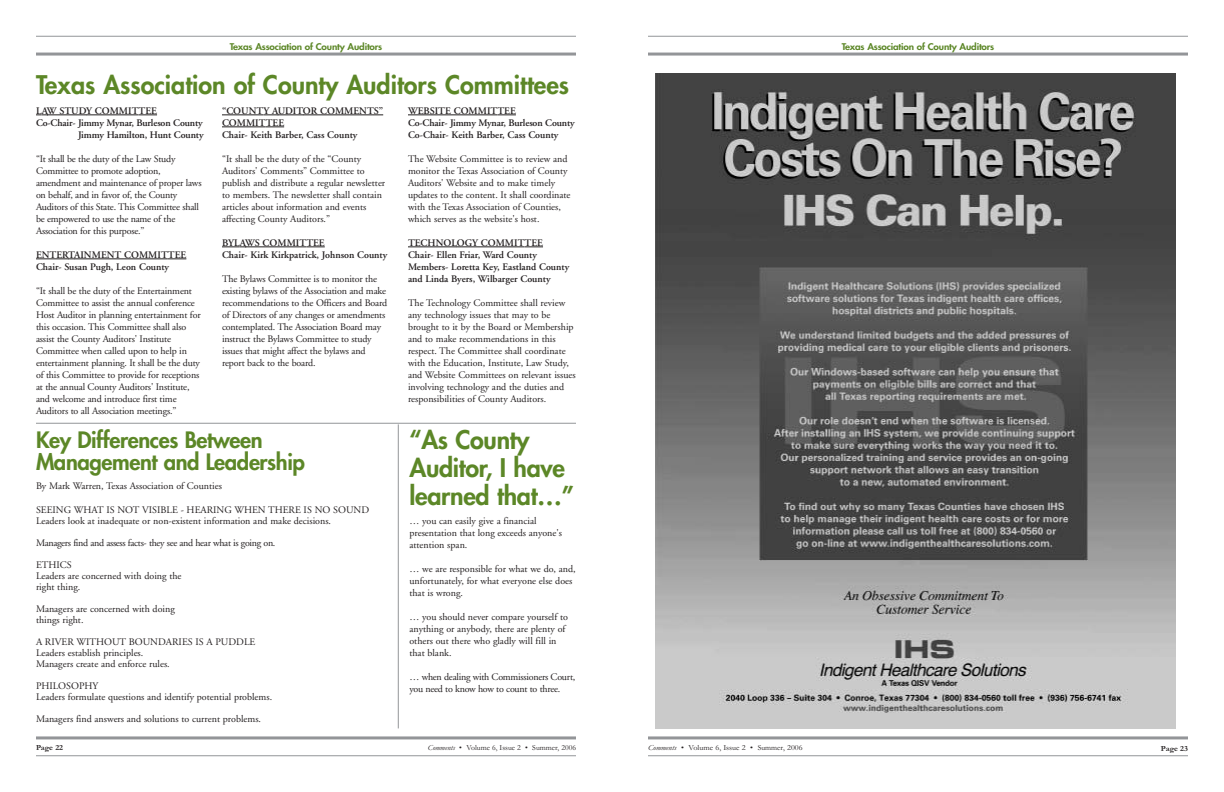
<style>
.page{position:relative;width:1224px;height:792px;background:#fff}
.page>*{position:absolute;margin:0;border:0;box-sizing:border-box;transform-origin:0 0}
.t1{font:800 25px/28px "Futura";color:#5c8727}
.t2{font:800 22px/22px "Futura";letter-spacing:-.02em;color:#5c8727}
.t3{font:10px/12px "Adobe Garamond";color:#231f20}
.t4{font:600 10px/12px "Adobe Garamond";color:#231f20}
.t5{font:10px/12px "Adobe Garamond";letter-spacing:-.02em;color:#231f20}
.t6{font:10px/12px "Adobe Garamond";letter-spacing:-.025em;color:#231f20}
.t7{font:10px "Adobe Garamond";letter-spacing:-.03em;color:#231f20}
.t8{font:800 9px "Futura";letter-spacing:-.02em;color:#5c8727;scale:1.1 1}
.t9{font:7.8px "Garamond";color:#231f20}
.t10{font:7.8px "Garamond";color:#231f20;scale:1.05 1}
.t11{font:700 7.8px "Garamond";color:#231f20;scale:1.05 1}
.s1{font-style:italic}
</style>
<div class="page">
<hr style="left:36px;top:36px;width:540px;height:1px;background:#939598">
<hr style="left:36px;top:53px;width:540px;height:3px;background:#939598">
<hr style="left:36px;top:756px;width:540px;height:1px;background:#939598">
<hr style="left:36px;top:736px;width:540px;height:3px;background:#939598">
<hr style="left:648px;top:36px;width:540px;height:1px;background:#939598">
<hr style="left:648px;top:53px;width:540px;height:3px;background:#939598">
<hr style="left:648px;top:756px;width:540px;height:1px;background:#939598">
<hr style="left:648px;top:736px;width:540px;height:3px;background:#939598">
<img style="left:655px;top:73px;width:520px;height:656px">
<hr style="left:36px;top:423px;width:540px;height:1px;background:#939598">
<hr style="left:398px;top:424px;width:1px;height:304px;background:#939598">
<hr style="left:47px;top:115px;width:40px;height:1px;background:#231f20">
<hr style="left:86px;top:115px;width:53px;height:1px;background:#231f20">
<svg style="left:139px;top:115px;width:18px;height:1px"></svg>
<hr style="left:36px;top:259px;width:33px;height:1px;background:#231f20">
<hr style="left:74px;top:259px;width:94px;height:1px;background:#231f20">
<svg style="left:168px;top:259px;width:18px;height:1px"></svg>
<hr style="left:222px;top:115px;width:41px;height:1px;background:#231f20">
<svg style="left:263px;top:115px;width:40px;height:1px"></svg>
<hr style="left:303px;top:115px;width:71px;height:1px;background:#231f20">
<hr style="left:222px;top:127px;width:44px;height:1px;background:#231f20">
<svg style="left:266px;top:127px;width:18px;height:1px"></svg>
<svg style="left:222px;top:247px;width:23px;height:1px"></svg>
<hr style="left:245px;top:247px;width:61px;height:1px;background:#231f20">
<svg style="left:306px;top:247px;width:19px;height:1px"></svg>
<hr style="left:408px;top:115px;width:89px;height:1px;background:#231f20">
<svg style="left:497px;top:115px;width:19px;height:1px"></svg>
<hr style="left:408px;top:247px;width:49px;height:1px;background:#231f20">
<hr style="left:457px;top:247px;width:67px;height:1px;background:#231f20">
<svg style="left:525px;top:247px;width:18px;height:1px"></svg>
<p class="t8" style="left:230px;top:43px;width:140px">Texas Association of County Auditors</p>
<h1 class="t1" style="left:36px;top:72px;width:535px">Texas Association of County Auditors Committees</h1>
<p class="t4" style="left:36px;top:106px;width:123px">LAW STUDY COMMITTEE</p>
<p class="t4" style="left:36px;top:118px;width:168px">Co-Chair- Jimmy Mynar, Burleson County</p>
<p class="t4" style="left:78px;top:130px;width:127px">Jimmy Hamilton, Hunt County</p>
<p class="t5" style="left:36px;top:154px;width:167px">“It shall be the duty of the Law Study Committee to promote adoption, amendment and maintenance of proper laws on behalf, and in favor of, the County Auditors of this State. This Committee shall be empowered to use the name of the Association for this purpose.”</p>
<p class="t4" style="left:36px;top:250px;width:152px">ENTERTAINMENT COMMITTEE<br>Chair- Susan Pugh, Leon County</p>
<p class="t3" style="left:36px;top:286px;width:166px">“It shall be the duty of the Entertainment Committee to assist the annual conference Host Auditor in planning entertainment for this occasion. This Committee shall also assist the County Auditors' Institute Committee when called upon to help in entertainment planning. It shall be the duty of this Committee to provide for receptions at the annual County Auditors' Institute, and welcome and introduce first time Auditors to all Association meetings.”</p>
<p class="t4" style="left:222px;top:106px;width:163px">“COUNTY AUDITOR COMMENTS”<br>COMMITTEE<br>Chair- Keith Barber, Cass County</p>
<p class="t3" style="left:222px;top:154px;width:165px">“It shall be the duty of the “County Auditors' Comments” Committee to publish and distribute a regular newsletter to members. The newsletter shall contain articles about information and events affecting County Auditors.”</p>
<p class="t4" style="left:222px;top:238px;width:167px">BYLAWS COMMITTEE<br>Chair- Kirk Kirkpatrick, Johnson County</p>
<p class="t3" style="left:222px;top:274px;width:167px">The Bylaws Committee is to monitor the existing bylaws of the Association and make recommendations to the Officers and Board of Directors of any changes or amendments contemplated. The Association Board may instruct the Bylaws Committee to study issues that might affect the bylaws and report back to the board.</p>
<p class="t4" style="left:408px;top:106px;width:168px">WEBSITE COMMITTEE<br>Co-Chair- Jimmy Mynar, Burleson County<br>Co-Chair- Keith Barber, Cass County</p>
<p class="t3" style="left:408px;top:154px;width:164px">The Website Committee is to review and monitor the Texas Association of County Auditors' Website and to make timely updates to the content. It shall coordinate with the Texas Association of Counties, which serves as the website's host.</p>
<p class="t4" style="left:408px;top:238px;width:163px">TECHNOLOGY COMMITTEE<br>Chair- Ellen Friar, Ward County<br>Members- Loretta Key, Eastland County and Linda Byers, Wilbarger County</p>
<p class="t3" style="left:408px;top:298px;width:169px">The Technology Committee shall review any technology issues that may to be brought to it by the Board or Membership and to make recommendations in this respect. The Committee shall coordinate with the Education, Institute, Law Study, and Website Committees on relevant issues involving technology and the duties and responsibilities of County Auditors.</p>
<h2 class="t2" style="left:36px;top:431px;width:271px">Key Differences Between<br>Management and Leadership</h2>
<p class="t3" style="left:36px;top:481px;width:187px">By Mark Warren, Texas Association of Counties</p>
<p class="t3" style="left:36px;top:505px;width:335px;line-height:11px">SEEING WHAT IS NOT VISIBLE - HEARING WHEN THERE IS NO SOUND<br>Leaders look at inadequate or non-existent information and make decisions.</p>
<p class="t7" style="left:36px;top:539px;width:241px">Managers find and assess facts- they see and hear what is going on.</p>
<p class="t3" style="left:36px;top:560px;width:147px;line-height:11px">ETHICS<br>Leaders are concerned with doing the right thing.</p>
<p class="t3" style="left:36px;top:604px;width:140px;line-height:11px">Managers are concerned with doing things right.</p>
<p class="t3" style="left:36px;top:637px;width:221px;line-height:11px">A RIVER WITHOUT BOUNDARIES IS A PUDDLE<br>Leaders establish principles.<br>Managers create and enforce rules.</p>
<p class="t3" style="left:36px;top:681px;width:238px;line-height:11px">PHILOSOPHY<br>Leaders formulate questions and identify potential problems.</p>
<p class="t3" style="left:36px;top:714px;width:227px">Managers find answers and solutions to current problems.</p>
<h1 class="t1" style="left:409px;top:427px;width:166px">“As County<br>Auditor, I have learned that…”</h1>
<p class="t3" style="left:409px;top:516px;width:154px">… you can easily give a financial presentation that long exceeds anyone's attention span.</p>
<p class="t3" style="left:409px;top:564px;width:168px">… we are responsible for what we do, and, unfortunately, for what everyone else does that is wrong.</p>
<p class="t3" style="left:409px;top:612px;width:160px">… you should never compare yourself to anything or anybody, there are plenty of others out there who gladly will fill in that blank.</p>
<p class="t6" style="left:409px;top:672px;width:167px">… when dealing with Commissioners Court, you need to know how to count to three.</p>
<p class="t11" style="left:36px;top:743px;width:27px">Page 22</p>
<p class="t9" style="left:428px;top:743px;width:150px"><span class="s1">Comments</span> • Volume 6, Issue 2 • Summer, 2006</p>
<p class="t8" style="left:842px;top:43px;width:140px">Texas Association of County Auditors</p>
<p class="t10" style="left:648px;top:743px;width:149px"><span class="s1">Comments</span> • Volume 6, Issue 2 • Summer, 2006</p>
<p class="t11" style="left:1161px;top:744px;width:27px">Page 23</p>
</div>
